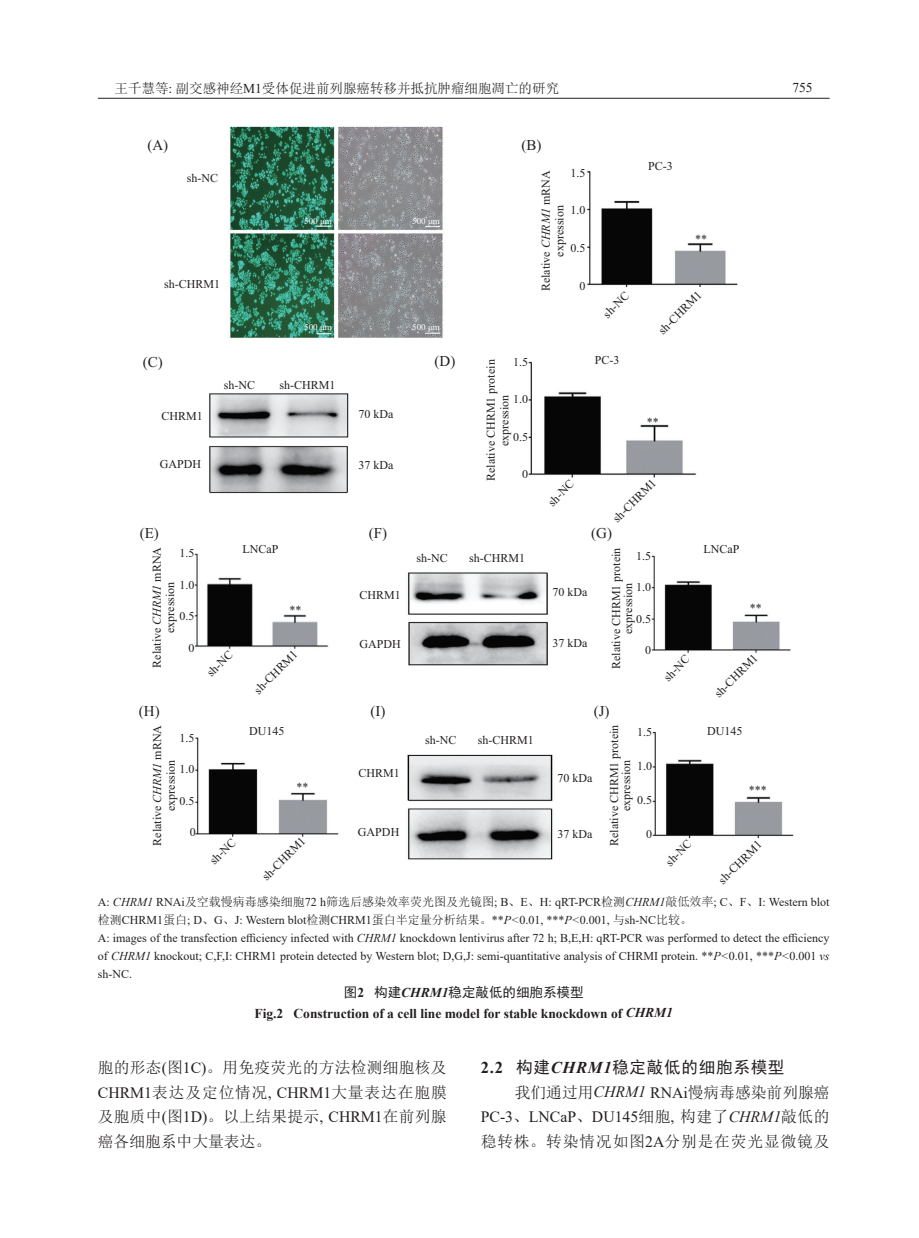
<style>
.page{position:relative;width:919px;height:1238px;background:#fff}
.page>*{position:absolute;margin:0;border:0;box-sizing:border-box;transform-origin:0 0}
.标题2{font:16.5px "Sim Hei";letter-spacing:.045em;color:#231f20}
.正文{font:15.75px/24.8px "Sim Sun";letter-spacing:.02em;color:#231f20;text-align:justify}
.t1{font:15px "Times New Roman";color:#231f20}
.表头_图题{font:700 13.5px "Times New Roman";color:#231f20}
.t2{font:13.5px "Sim Sun";color:#231f20}
.表头_图题-2{font:13.5px "Sim Hei";color:#231f20}
.t3{font:13.5px "Times New Roman";color:#231f20}
.表格_图注{font:12px/13.5px "Times New Roman";color:#231f20;text-align:center}
.t4{font:9px "Times New Roman";color:#fff}
.s1{font-family:"Times New Roman"}
.s2{font-style:italic}
.s3{font-family:"Sim Sun"}
.s4{font-family:"Adobe Song Std";font-weight:300}
.s5{font-family:"Times New Roman";font-weight:700}
.s6{font-family:"Times New Roman";font-weight:700;font-style:italic}
.s7{font-family:"Times New Roman";font-style:italic}
</style>
<div class="page">
<hr style="left:98px;top:98px;width:731px;height:1px;background:#231f20">
<img style="left:194px;top:126px;width:600px;height:734px">
<p class="t2" style="left:114px;top:81px;width:446px">王千慧等<span class="s1">:</span> 副交感神经<span class="s1">M1</span>受体促进前列腺癌转移并抵抗肿瘤细胞凋亡的研究</p>
<p class="t3" style="left:792px;top:78px;width:22px">755</p>
<p class="t1" style="left:147px;top:139px;width:22px">(A)</p>
<p class="t1" style="left:521px;top:139px;width:21px">(B)</p>
<p class="表格_图注" style="left:187px;top:172px;width:33px">sh-NC</p>
<p class="表格_图注" style="left:164px;top:278px;width:58px">sh-CHRM1</p>
<p class="t4" style="left:304px;top:218px;width:29px">500 μm</p>
<p class="t4" style="left:412px;top:218px;width:29px">500 μm</p>
<p class="t4" style="left:304px;top:324px;width:29px">500 μm</p>
<p class="t4" style="left:412px;top:324px;width:29px">500 μm</p>
<p class="表格_图注" style="left:570px;top:167px;width:16px">1.5</p>
<p class="表格_图注" style="left:570px;top:205px;width:16px">1.0</p>
<p class="表格_图注" style="left:570px;top:242px;width:16px">0.5</p>
<p class="表格_图注" style="left:579px;top:280px;width:7px">0</p>
<p class="表格_图注" style="left:540px;top:291px;width:122px;rotate:-90deg">Relative <span class="s2">CHRM1</span> mRNA expression</p>
<p class="表格_图注" style="left:648px;top:160px;width:26px">PC-3</p>
<p class="表格_图注" style="left:601px;top:312px;width:33px;rotate:-45deg">sh-NC</p>
<p class="表格_图注" style="left:695px;top:233px;width:13px">**</p>
<p class="表格_图注" style="left:656px;top:328px;width:58px;rotate:-45deg">sh-CHRM1</p>
<p class="t1" style="left:143px;top:356px;width:21px">(C)</p>
<p class="表格_图注" style="left:161px;top:410px;width:43px">CHRM1</p>
<p class="表格_图注" style="left:160px;top:458px;width:43px">GAPDH</p>
<p class="表格_图注" style="left:224px;top:379px;width:33px">sh-NC</p>
<p class="表格_图注" style="left:279px;top:379px;width:58px">sh-CHRM1</p>
<p class="表格_图注" style="left:358px;top:408px;width:36px">70 kDa</p>
<p class="表格_图注" style="left:358px;top:459px;width:36px">37 kDa</p>
<p class="t1" style="left:434px;top:355px;width:22px">(D)</p>
<p class="表格_图注" style="left:513px;top:356px;width:16px">1.5</p>
<p class="表格_图注" style="left:513px;top:393px;width:16px">1.0</p>
<p class="表格_图注" style="left:513px;top:431px;width:16px">0.5</p>
<p class="表格_图注" style="left:522px;top:468px;width:7px">0</p>
<p class="表格_图注" style="left:485px;top:481px;width:123px;rotate:-90deg">Relative CHRM1 protein expression</p>
<p class="表格_图注" style="left:594px;top:354px;width:26px">PC-3</p>
<p class="表格_图注" style="left:646px;top:416px;width:13px">**</p>
<p class="表格_图注" style="left:546px;top:500px;width:33px;rotate:-45deg">sh-NC</p>
<p class="表格_图注" style="left:610px;top:516px;width:58px;rotate:-45deg">sh-CHRM1</p>
<p class="t1" style="left:140px;top:527px;width:21px">(E)</p>
<p class="t1" style="left:369px;top:527px;width:20px">(F)</p>
<p class="t1" style="left:591px;top:527px;width:22px">(G)</p>
<p class="表格_图注" style="left:151px;top:667px;width:122px;rotate:-90deg">Relative <span class="s2">CHRM1</span> mRNA expression</p>
<p class="表格_图注" style="left:179px;top:547px;width:16px">1.5</p>
<p class="表格_图注" style="left:179px;top:579px;width:16px">1.0</p>
<p class="表格_图注" style="left:179px;top:610px;width:16px">0.5</p>
<p class="表格_图注" style="left:188px;top:642px;width:7px">0</p>
<p class="表格_图注" style="left:205px;top:670px;width:33px;rotate:-45deg">sh-NC</p>
<p class="表格_图注" style="left:242px;top:543px;width:37px">LNCaP</p>
<p class="表格_图注" style="left:703px;top:543px;width:37px">LNCaP</p>
<p class="表格_图注" style="left:611px;top:669px;width:123px;line-height:12px;rotate:-90deg">Relative CHRM1 protein expression</p>
<p class="表格_图注" style="left:636px;top:550px;width:16px">1.5</p>
<p class="表格_图注" style="left:636px;top:581px;width:16px">1.0</p>
<p class="表格_图注" style="left:636px;top:613px;width:16px">0.5</p>
<p class="表格_图注" style="left:645px;top:644px;width:7px">0</p>
<p class="表格_图注" style="left:469px;top:552px;width:58px">sh-CHRM1</p>
<p class="表格_图注" style="left:416px;top:552px;width:33px">sh-NC</p>
<p class="表格_图注" style="left:552px;top:586px;width:36px">70 kDa</p>
<p class="表格_图注" style="left:359px;top:589px;width:43px">CHRM1</p>
<p class="表格_图注" style="left:749px;top:602px;width:13px">**</p>
<p class="表格_图注" style="left:289px;top:604px;width:13px">**</p>
<p class="表格_图注" style="left:552px;top:637px;width:36px">37 kDa</p>
<p class="表格_图注" style="left:359px;top:638px;width:43px">GAPDH</p>
<p class="表格_图注" style="left:252px;top:687px;width:58px;rotate:-45deg">sh-CHRM1</p>
<p class="表格_图注" style="left:712px;top:691px;width:58px;rotate:-45deg">sh-CHRM1</p>
<p class="表格_图注" style="left:661px;top:675px;width:33px;rotate:-45deg">sh-NC</p>
<p class="t1" style="left:139px;top:705px;width:22px">(H)</p>
<p class="t1" style="left:370px;top:705px;width:16px">(I)</p>
<p class="t1" style="left:593px;top:705px;width:17px">(J)</p>
<p class="表格_图注" style="left:152px;top:845px;width:122px;rotate:-90deg">Relative <span class="s2">CHRM1</span> mRNA expression</p>
<p class="表格_图注" style="left:179px;top:732px;width:16px">1.5</p>
<p class="表格_图注" style="left:179px;top:763px;width:16px">1.0</p>
<p class="表格_图注" style="left:179px;top:795px;width:16px">0.5</p>
<p class="表格_图注" style="left:190px;top:826px;width:7px">0</p>
<p class="表格_图注" style="left:208px;top:858px;width:33px;rotate:-45deg">sh-NC</p>
<p class="表格_图注" style="left:609px;top:846px;width:123px;line-height:12px;rotate:-90deg">Relative CHRM1 protein expression</p>
<p class="表格_图注" style="left:249px;top:725px;width:37px">DU145</p>
<p class="表格_图注" style="left:707px;top:725px;width:37px">DU145</p>
<p class="表格_图注" style="left:637px;top:726px;width:16px">1.5</p>
<p class="表格_图注" style="left:637px;top:760px;width:16px">1.0</p>
<p class="表格_图注" style="left:637px;top:794px;width:16px">0.5</p>
<p class="表格_图注" style="left:646px;top:828px;width:7px">0</p>
<p class="表格_图注" style="left:425px;top:734px;width:33px">sh-NC</p>
<p class="表格_图注" style="left:477px;top:734px;width:58px">sh-CHRM1</p>
<p class="表格_图注" style="left:358px;top:767px;width:43px">CHRM1</p>
<p class="表格_图注" style="left:557px;top:772px;width:36px">70 kDa</p>
<p class="表格_图注" style="left:296px;top:781px;width:13px">**</p>
<p class="表格_图注" style="left:748px;top:784px;width:19px">***</p>
<p class="表格_图注" style="left:358px;top:826px;width:43px">GAPDH</p>
<p class="表格_图注" style="left:557px;top:828px;width:36px">37 kDa</p>
<p class="表格_图注" style="left:260px;top:874px;width:58px;rotate:-45deg">sh-CHRM1</p>
<p class="表格_图注" style="left:663px;top:859px;width:33px;rotate:-45deg">sh-NC</p>
<p class="表格_图注" style="left:716px;top:877px;width:58px;rotate:-45deg">sh-CHRM1</p>
<p class="表格_图注" style="left:98px;top:892px;width:733px;line-height:18px;text-align:left">A: <span class="s2">CHRM1</span> RNAi<span class="s3">及空载慢病毒感染细胞</span>72 h<span class="s3">筛选后感染效率荧光图及光镜图</span>; B<span class="s3">、</span>E<span class="s3">、</span>H: qRT-PCR<span class="s3">检测</span><span class="s2">CHRM1</span><span class="s4">敲低效率</span>; C<span class="s3">、</span>F<span class="s3">、</span>I: Western blot<span class="s3">检测</span>CHRM1<span class="s3">蛋白</span>; D<span class="s3">、</span>G<span class="s3">、</span>J: Western blot<span class="s3">检测</span>CHRM1<span class="s3">蛋白半定量分析结果。</span>**<span class="s2">P&lt;</span>0.01, ***<span class="s2">P&lt;</span>0.001, <span class="s3">与</span>sh-NC<span class="s3">比较。</span></p>
<p class="表格_图注" style="left:98px;top:928px;width:733px;line-height:18px;text-align:justify">A: images of the transfection efficiency infected with <span class="s2">CHRM1</span> knockdown lentivirus after 72 h; B,E,H: qRT-PCR was performed to detect the efficiency of <span class="s2">CHRM1</span> knockout; C,F,I: CHRM1 protein detected by Western blot; D,G,J: semi-quantitative analysis of CHRMI protein. **<span class="s2">P&lt;</span>0.01, ***<span class="s2">P&lt;</span>0.001 <span class="s2">vs </span>sh-NC.</p>
<p class="表头_图题-2" style="left:344px;top:985px;width:241px">图<span class="s5">2</span> 构建<span class="s6">CHRM1</span>稳定敲低的细胞系模型</p>
<p class="表头_图题" style="left:254px;top:1003px;width:420px">Fig.2 Construction of a cell line model for stable knockdown of <span class="s2">CHRM1</span></p>
<p class="正文" style="left:98px;top:1054px;width:350px">胞的形态<span class="s1">(</span>图<span class="s1">1C)</span>。用免疫荧光的方法检测细胞核及<span class="s1">CHRM1</span>表达及定位情况<span class="s1">, CHRM1</span>大量表达在胞膜及胞质中<span class="s1">(</span>图<span class="s1">1D)</span>。以上结果提示<span class="s1">, CHRM1</span>在前列腺癌各细胞系中大量表达。</p>
<p class="标题2" style="left:480px;top:1059px;width:305px"><span class="s5">2.2</span> 构建<span class="s6">CHRM1</span>稳定敲低的细胞系模型</p>
<p class="正文" style="left:480px;top:1079px;width:350px;text-indent:34px">我们通过用<span class="s7">CHRM1</span> <span class="s1">RNAi</span>慢病毒感染前列腺癌<span class="s1">PC-3</span>、<span class="s1">LNCaP</span>、<span class="s1">DU145</span>细胞<span class="s1">,</span> 构建了<span class="s7">CHRM1</span>敲低的稳转株。转染情况如图<span class="s1">2A</span>分别是在荧光显微镜及</p>
</div>
